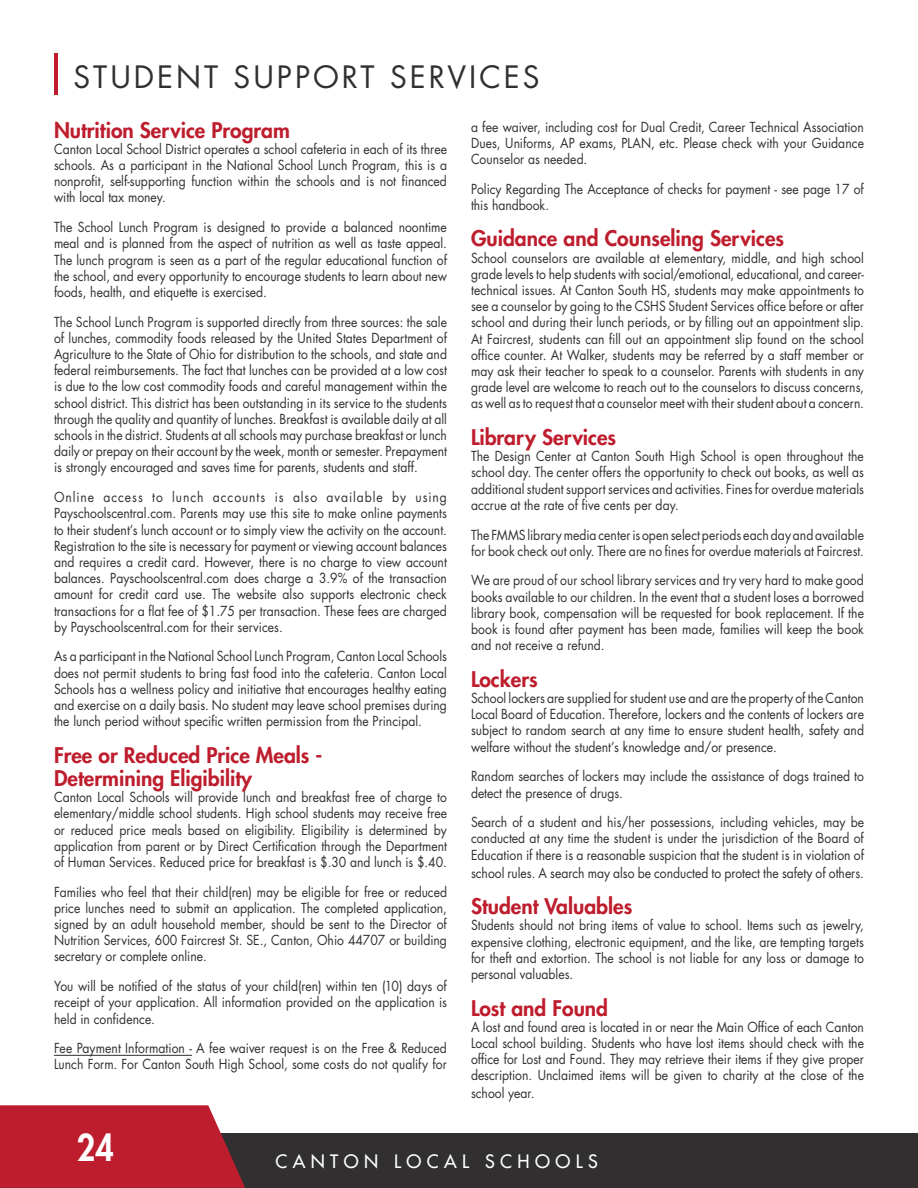
<style>
.page{position:relative;width:918px;height:1188px;background:#fff}
.page>*{position:absolute;margin:0;border:0;box-sizing:border-box;transform-origin:0 0}
.t1{font:800 36px "Futura";color:#fff;scale:.89 1}
.t2{font:30px "Futura";letter-spacing:.1em;color:#312f30}
.t3{font:800 21px/23.1px "Futura";color:#be1d2d}
.t4{font:18px "Futura";letter-spacing:.3em;color:#fff}
.t5{font:13.5px/16.2px "Futura";color:#312f30;text-align:justify;scale:.9 1}
</style>
<div class="page">
<div style="left:0;top:1134px;width:918px;height:54px;background:#312f30"></div>
<svg style="left:0;top:1105px;width:245px;height:83px;background:#bc2736"></svg>
<hr style="left:54px;top:1055px;width:138px;height:1px;background:#312f30">
<hr style="left:54px;top:54px;width:4px;height:41px;background:#be1d2d">
<h2 class="t2" style="left:74px;top:56px;width:468px">STUDENT SUPPORT SERVICES</h2>
<h3 class="t3" style="left:54px;top:118px;width:237px">Nutrition Service Program</h3>
<p class="t5" style="left:54px;top:141px;width:438px">Canton Local School District operates a school cafeteria in each of its three schools. As a participant in the National School Lunch Program, this is a nonprofit, self-supporting function within the schools and is not financed with local tax money.</p>
<p class="t5" style="left:54px;top:219px;width:438px">The School Lunch Program is designed to provide a balanced noontime meal and is planned from the aspect of nutrition as well as taste appeal.<br>The lunch program is seen as a part of the regular educational function of the school, and every opportunity to encourage students to learn about new foods, health, and etiquette is exercised.</p>
<p class="t5" style="left:54px;top:313px;width:438px">The School Lunch Program is supported directly from three sources: the sale of lunches, commodity foods released by the United States Department of Agriculture to the State of Ohio for distribution to the schools, and state and federal reimbursements. The fact that lunches can be provided at a low cost is due to the low cost commodity foods and careful management within the school district. This district has been outstanding in its service to the students through the quality and quantity of lunches. Breakfast is available daily at all schools in the district. Students at all schools may purchase breakfast or lunch daily or prepay on their account by the week, month or semester. Prepayment is strongly encouraged and saves time for parents, students and staff.</p>
<p class="t5" style="left:54px;top:489px;width:438px">Online access to lunch accounts is also available by using Payschoolscentral.com. Parents may use this site to make online payments to their student’s lunch account or to simply view the activity on the account.<br>Registration to the site is necessary for payment or viewing account balances and requires a credit card. However, there is no charge to view account balances. Payschoolscentral.com does charge a 3.9% of the transaction amount for credit card use. The website also supports electronic check transactions for a flat fee of $1.75 per transaction. These fees are charged by Payschoolscentral.com for their services.</p>
<p class="t5" style="left:54px;top:648px;width:438px">As a participant in the National School Lunch Program, Canton Local Schools does not permit students to bring fast food into the cafeteria. Canton Local Schools has a wellness policy and initiative that encourages healthy eating and exercise on a daily basis. No student may leave school premises during the lunch period without specific written permission from the Principal.</p>
<h3 class="t3" style="left:54px;top:743px;width:270px">Free or Reduced Price Meals -<br>Determining Eligibility</h3>
<p class="t5" style="left:54px;top:789px;width:438px">Canton Local Schools will provide lunch and breakfast free of charge to elementary/middle school students. High school students may receive free or reduced price meals based on eligibility. Eligibility is determined by application from parent or by Direct Certification through the Department of Human Services. Reduced price for breakfast is $.30 and lunch is $.40.</p>
<p class="t5" style="left:54px;top:883px;width:438px">Families who feel that their child(ren) may be eligible for free or reduced price lunches need to submit an application. The completed application, signed by an adult household member, should be sent to the Director of Nutrition Services, 600 Faircrest St. SE., Canton, Ohio 44707 or building secretary or complete online.</p>
<p class="t5" style="left:54px;top:978px;width:438px">You will be notified of the status of your child(ren) within ten (10) days of receipt of your application. All information provided on the application is held in confidence.</p>
<p class="t5" style="left:54px;top:1040px;width:438px">Fee Payment Information - A fee waiver request is on the Free &amp; Reduced<br>Lunch Form. For Canton South High School, some costs do not qualify for</p>
<p class="t5" style="left:471px;top:118px;width:438px">a fee waiver, including cost for Dual Credit, Career Technical Association Dues, Uniforms, AP exams, PLAN, etc. Please check with your Guidance Counselor as needed.</p>
<p class="t5" style="left:471px;top:180px;width:438px">Policy Regarding The Acceptance of checks for payment - see page 17 of this handbook.</p>
<h3 class="t3" style="left:471px;top:227px;width:315px">Guidance and Counseling Services</h3>
<p class="t5" style="left:471px;top:249px;width:438px">School counselors are available at elementary, middle, and high school grade levels to help students with social/emotional, educational, and career&shy;technical issues. At Canton South HS, students may make appointments to see a counselor by going to the CSHS Student Services office before or after school and during their lunch periods, or by filling out an appointment slip.<br>At Faircrest, students can fill out an appointment slip found on the school office counter. At Walker, students may be referred by a staff member or may ask their teacher to speak to a counselor. Parents with students in any grade level are welcome to reach out to the counselors to discuss concerns, as well as to request that a counselor meet with their student about a concern.</p>
<h3 class="t3" style="left:471px;top:425px;width:147px">Library Services</h3>
<p class="t5" style="left:471px;top:448px;width:438px">The Design Center at Canton South High School is open throughout the school day. The center offers the opportunity to check out books, as well as additional student support services and activities. Fines for overdue materials accrue at the rate of five cents per day.</p>
<p class="t5" style="left:471px;top:526px;width:438px">The FMMS library media center is open select periods each day and available for book check out only. There are no fines for overdue materials at Faircrest.</p>
<p class="t5" style="left:471px;top:572px;width:438px">We are proud of our school library services and try very hard to make good books available to our children. In the event that a student loses a borrowed library book, compensation will be requested for book replacement. If the book is found after payment has been made, families will keep the book and not receive a refund.</p>
<h3 class="t3" style="left:471px;top:667px;width:68px">Lockers</h3>
<p class="t5" style="left:471px;top:690px;width:438px">School lockers are supplied for student use and are the property of the Canton Local Board of Education. Therefore, lockers and the contents of lockers are subject to random search at any time to ensure student health, safety and welfare without the student’s knowledge and/or presence.</p>
<p class="t5" style="left:471px;top:768px;width:438px">Random searches of lockers may include the assistance of dogs trained to detect the presence of drugs.</p>
<p class="t5" style="left:471px;top:814px;width:438px">Search of a student and his/her possessions, including vehicles, may be conducted at any time the student is under the jurisdiction of the Board of Education if there is a reasonable suspicion that the student is in violation of</p>
<p class="t5" style="left:471px;top:864px;width:438px">school rules. A search may also be conducted to protect the safety of others.</p>
<h3 class="t3" style="left:471px;top:895px;width:163px">Student Valuables</h3>
<p class="t5" style="left:471px;top:917px;width:438px">Students should not bring items of value to school. Items such as jewelry, expensive clothing, electronic equipment, and the like, are tempting targets for theft and extortion. The school is not liable for any loss or damage to personal valuables.</p>
<h3 class="t3" style="left:471px;top:996px;width:139px">Lost and Found</h3>
<p class="t5" style="left:471px;top:1019px;width:438px">A lost and found area is located in or near the Main Office of each Canton Local school building. Students who have lost items should check with the office for Lost and Found. They may retrieve their items if they give proper description. Unclaimed items will be given to charity at the close of the</p>
<p class="t5" style="left:471px;top:1085px;width:72px">school year.</p>
<h1 class="t1" style="left:77px;top:1124px;width:43px">24</h1>
<h3 class="t4" style="left:275px;top:1150px;width:324px">CANTON LOCAL SCHOOLS</h3>
</div>
